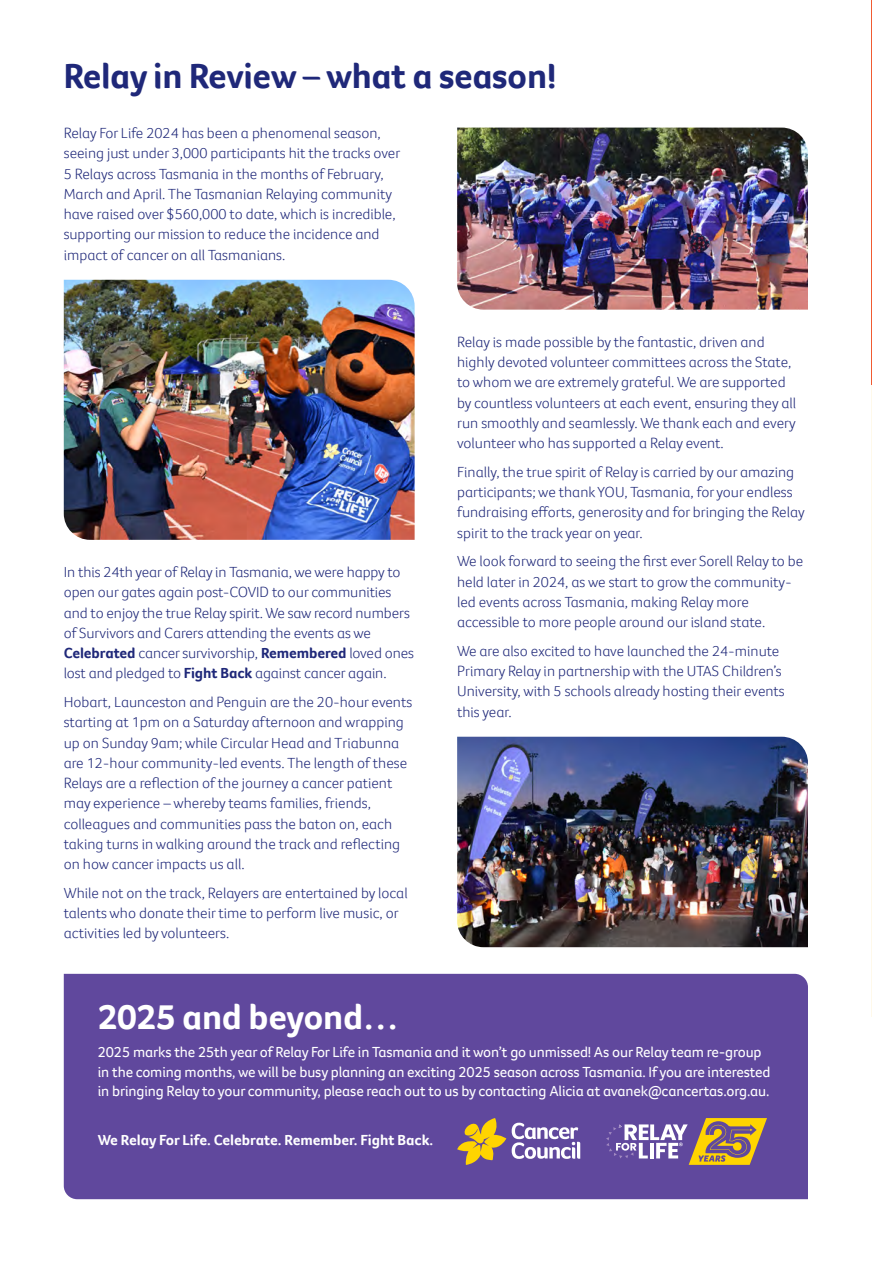
<style>
.page{position:relative;width:872px;height:1263px;background:#fff}
.page>*{position:absolute;margin:0;border:0;box-sizing:border-box;transform-origin:0 0}
.t1{font:700 36px "Foco CC";letter-spacing:-.01em;color:#1f2879}
.t2{font:700 36px "Foco CC";letter-spacing:-.01em;color:#fff}
.t3{font:300 15px/20.2px "Foco CC";color:#1f2879}
.t4{font:15px/19.5px "Foco CC";letter-spacing:-.01em;color:#fff}
.t5{font:700 15px "Foco CC";color:#fff}
.s1{font-weight:700}
</style>
<div class="page">
<div style="left:64px;top:974px;width:744px;height:225px;background:#60489d"></div>
<hr style="left:871px;top:385px;width:1px;height:631px;background:#fff9ea">
<hr style="left:871px;top:0;width:1px;height:385px;background:#f15b31">
<img style="left:64px;top:280px;width:351px;height:260px">
<img style="left:457px;top:128px;width:351px;height:182px">
<img style="left:457px;top:737px;width:351px;height:210px">
<svg style="left:457px;top:1118px;width:49px;height:47px;background:#ab8a52"></svg>
<svg style="left:512px;top:1123px;width:68px;height:36px"></svg>
<svg style="left:591px;top:1118px;width:176px;height:47px;background:#957c87"></svg>
<h1 class="t1" style="left:64px;top:52px;width:495px">Relay in Review – what a season!</h1>
<p class="t3" style="left:64px;top:123px;width:338px">Relay For Life 2024 has been a phenomenal season, seeing just under 3,000 participants hit the tracks over 5 Relays across Tasmania in the months of February, March and April. The Tasmanian Relaying community have raised over $560,000 to date, which is incredible, supporting our mission to reduce the incidence and impact of cancer on all Tasmanians.</p>
<p class="t3" style="left:64px;top:562px;width:352px">In this 24th year of Relay in Tasmania, we were happy to open our gates again post-COVID to our communities and to enjoy the true Relay spirit. We saw record numbers of Survivors and Carers attending the events as we <span class="s1">Celebrated</span> cancer survivorship, <span class="s1">Remembered</span> loved ones lost and pledged to <span class="s1">Fight Back</span> against cancer again.</p>
<p class="t3" style="left:64px;top:692px;width:350px">Hobart, Launceston and Penguin are the 20-hour events starting at 1pm on a Saturday afternoon and wrapping up on Sunday 9am; while Circular Head and Triabunna are 12-hour community-led events. The length of these Relays are a reflection of the journey a cancer patient may experience – whereby teams families, friends, colleagues and communities pass the baton on, each taking turns in walking around the track and reflecting on how cancer impacts us all.</p>
<p class="t3" style="left:64px;top:882px;width:345px">While not on the track, Relayers are entertained by local talents who donate their time to perform live music, or activities led by volunteers.</p>
<h1 class="t2" style="left:98px;top:993px;width:302px">2025 and beyond…</h1>
<p class="t3" style="left:457px;top:332px;width:340px">Relay is made possible by the fantastic, driven and highly devoted volunteer committees across the State, to whom we are extremely grateful. We are supported by countless volunteers at each event, ensuring they all run smoothly and seamlessly. We thank each and every volunteer who has supported a Relay event.</p>
<p class="t3" style="left:457px;top:462px;width:349px">Finally, the true spirit of Relay is carried by our amazing participants; we thank YOU, Tasmania, for your endless fundraising efforts, generosity and for bringing the Relay spirit to the track year on year.</p>
<p class="t3" style="left:457px;top:551px;width:348px">We look forward to seeing the first ever Sorell Relay to be held later in 2024, as we start to grow the community&shy;led events across Tasmania, making Relay more accessible to more people around our island state.</p>
<p class="t3" style="left:457px;top:641px;width:329px">We are also excited to have launched the 24-minute Primary Relay in partnership with the UTAS Children’s University, with 5 schools already hosting their events this year.</p>
<p class="t4" style="left:98px;top:1042px;width:674px">2025 marks the 25th year of Relay For Life in Tasmania and it won’t go unmissed! As our Relay team re-group in the coming months, we will be busy planning an exciting 2025 season across Tasmania. If you are interested in bringing Relay to your community, please reach out to us by contacting Alicia at avanek@cancertas.org.au.</p>
<p class="t5" style="left:98px;top:1130px;width:337px">We Relay For Life. Celebrate. Remember. Fight Back.</p>
</div>
